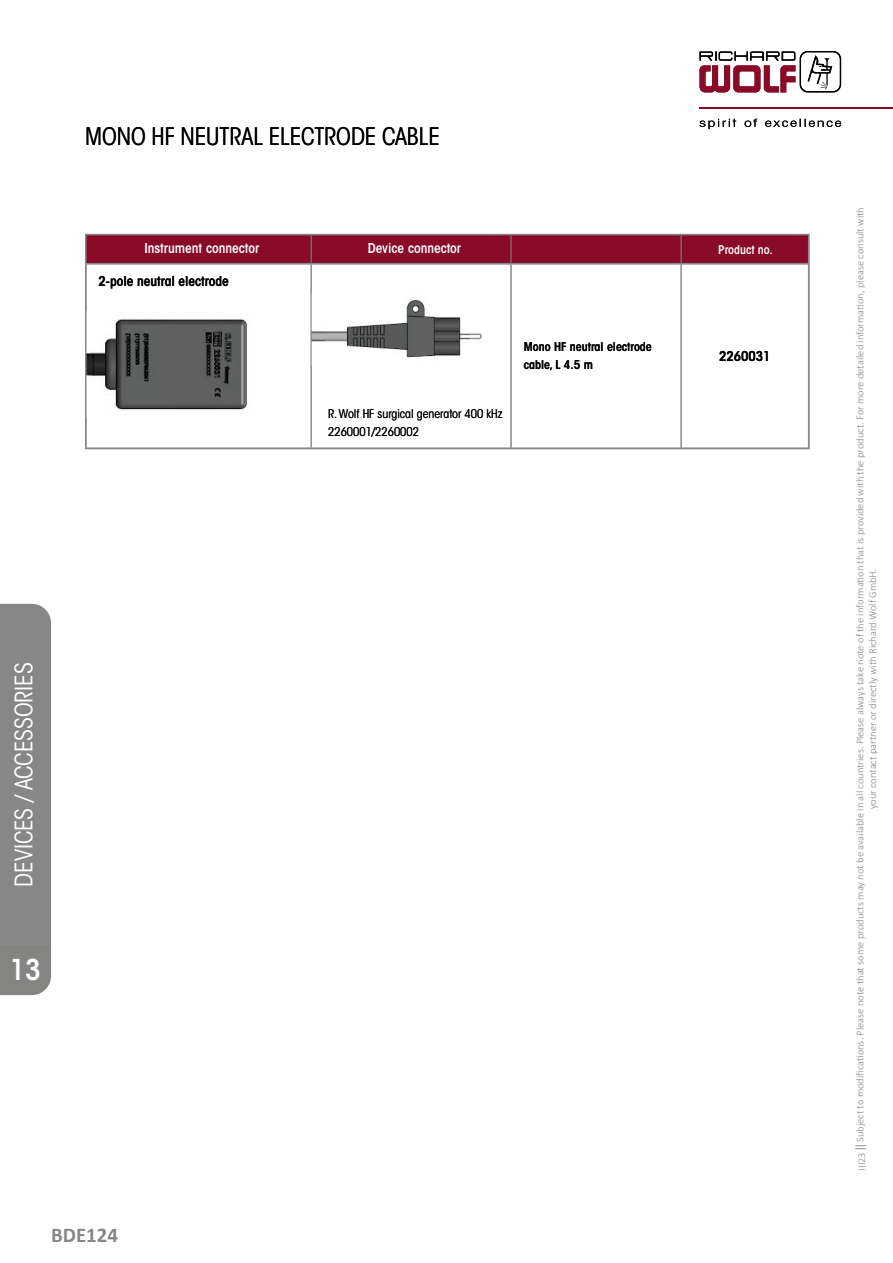
<style>
.page{position:relative;width:893px;height:1263px;background:#fff}
.page>*{position:absolute;margin:0;border:0;box-sizing:border-box;transform-origin:0 0}
.t1{font:600 condensed 28.5px "ITC Avant Garde Std";color:#fff}
.t2{font:condensed 24px "ITC Avant Garde Std";color:#000}
.t3{font:condensed 24px "ITC Avant Garde Std";color:#fff}
.t4{font:700 21px "Calibri";color:#878787}
.t5{font:600 condensed 13.5px "ITC Avant Garde Std";color:#fff}
.t6{font:600 condensed 13.5px "ITC Avant Garde Std";color:#000}
.t7{font:condensed 12px/18px "ITC Avant Garde Std";color:#000}
.t8{font:600 condensed 12px/18px "ITC Avant Garde Std";color:#000}
.t9{font:600 condensed 12px "ITC Avant Garde Std";color:#fff}
.t10{font:300 10.5px/12.6px "Calibri";color:#878787;text-align:center}
.s1{font-family:"Adobe Garamond Pro";font-weight:700}
</style>
<div class="page">
<svg style="left:699px;top:119px;width:142px;height:10px"></svg>
<svg style="left:699px;top:51px;width:142px;height:41px"></svg>
<hr style="left:699px;top:107px;width:194px;height:2px;background:#880a26">
<div style="left:0;top:604px;width:51px;height:391px;background:#878787"></div>
<img style="left:312px;top:299px;width:170px;height:59px">
<img style="left:87px;top:319px;width:160px;height:91px">
<hr style="left:311px;top:264px;width:1px;height:184px;background:#878787">
<hr style="left:681px;top:264px;width:1px;height:184px;background:#878787">
<hr style="left:511px;top:264px;width:1px;height:184px;background:#878787">
<hr style="left:85px;top:263px;width:226px;height:1px;background:#878787">
<hr style="left:85px;top:234px;width:226px;height:1px;background:#878787">
<hr style="left:85px;top:235px;width:2px;height:28px;background:#878787">
<hr style="left:311px;top:234px;width:200px;height:1px;background:#878787">
<hr style="left:511px;top:234px;width:170px;height:1px;background:#878787">
<hr style="left:681px;top:234px;width:128px;height:1px;background:#878787">
<svg style="left:86px;top:235px;width:723px;height:29px;background:#87112b"></svg>
<hr style="left:85px;top:264px;width:2px;height:184px;background:#878787">
<hr style="left:808px;top:264px;width:1px;height:184px;background:#878787">
<hr style="left:85px;top:448px;width:226px;height:1px;background:#878787">
<hr style="left:311px;top:448px;width:200px;height:1px;background:#878787">
<hr style="left:511px;top:448px;width:170px;height:1px;background:#878787">
<hr style="left:681px;top:448px;width:128px;height:1px;background:#878787">
<h2 class="t2" style="left:85px;top:122px;width:356px">MONO HF NEUTRAL ELECTRODE CABLE</h2>
<p class="t5" style="left:144px;top:240px;width:116px">Instrument connector</p>
<p class="t5" style="left:368px;top:240px;width:95px">Device connector</p>
<p class="t9" style="left:718px;top:242px;width:56px">Product no.</p>
<p class="t6" style="left:99px;top:273px;width:132px">2-pole neutral electrode</p>
<p class="t7" style="left:328px;top:404px;width:176px">R. Wolf HF surgical generator 400 kHz<br>2260001/2260002</p>
<p class="t8" style="left:524px;top:338px;width:130px">Mono HF neutral electrode cable, L 4.5 m</p>
<p class="t6" style="left:719px;top:348px;width:53px">2260031</p>
<h2 class="t3" style="left:9px;top:887px;width:226px;rotate:-90deg">DEVICES / ACCESSORIES</h2>
<h1 class="t1" style="left:10px;top:952px;width:32px">13</h1>
<h3 class="t4" style="left:51px;top:1220px;width:69px">BDE124</h3>
<p class="t10" style="left:854px;top:1170px;width:965px;rotate:-90deg">III23 <span class="s1">||</span> Subject to modifications. Please note that some products may not be available in all countries. Please always take note of the information that is provided with the product. For more detailed information, please consult with your contact partner or directly with Richard Wolf GmbH.</p>
</div>
